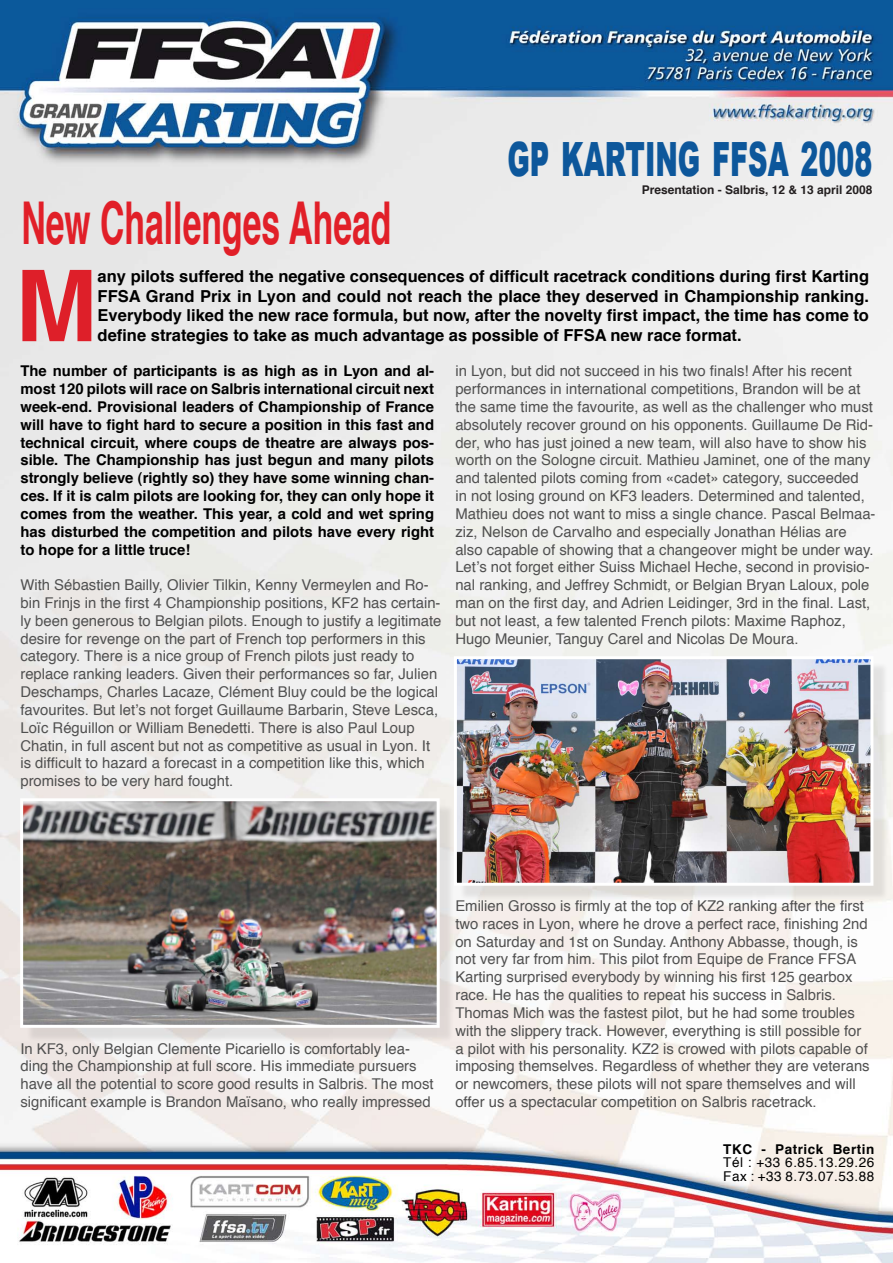
<style>
.page{position:relative;width:893px;height:1263px;background:#fff}
.page>*{position:absolute;margin:0;border:0;box-sizing:border-box;transform-origin:0 0}
.t1{font:700 99px "Helvetica";color:#de1f29}
.t2{font:700 59.1px "Helvetica";color:#e11f28;scale:.57 1}
.t3{font:900 47.25px "Arial";color:#0d579b;scale:.57 1}
.t4{font:700 16.5px/19.8px "Helvetica";color:#000;text-align:justify}
.t5{font:14.85px/17.9px "Helvetica";color:#505050}
.t6{font:700 14.85px/17.9px "Helvetica";color:#000;text-align:justify}
.t7{font:13.5px/13.5px "Helvetica";letter-spacing:.04em;color:#000}
.t8{font:700 13.5px "Helvetica";letter-spacing:.04em;color:#000}
.t9{font:700 12px "Helvetica";color:#231f20}
</style>
<div class="page">
<img style="left:0;top:0;width:893px;height:1263px">
<div style="left:25px;top:803px;width:431px;height:241px;background:#231f20;opacity:.1"></div>
<img style="left:24px;top:802px;width:412px;height:222px">
<div style="left:20px;top:798px;width:420px;height:230px;border:3px solid #fff"></div>
<div style="left:459px;top:661px;width:431px;height:241px;background:#231f20;opacity:.1"></div>
<img style="left:458px;top:660px;width:411px;height:222px">
<div style="left:454px;top:656px;width:419px;height:230px;border:3px solid #fff"></div>
<h3 class="t3" style="left:507px;top:133px;width:642px">GP KARTING FFSA 2008</h3>
<h2 class="t2" style="left:21px;top:169px;width:651px">New Challenges Ahead</h2>
<p class="t9" style="left:642px;top:179px;width:232px">Presentation - Salbris, 12 &amp; 13 april 2008</p>
<h1 class="t1" style="left:15px;top:217px;width:84px">M</h1>
<p class="t4" style="left:98px;top:265px;width:773px">any pilots suffered the negative consequences of difficult racetrack conditions during first Karting FFSA Grand Prix in Lyon and could not reach the place they deserved in Championship ranking.<br>Everybody liked the new race formula, but now, after the novelty first impact, the time has come to define strategies to take as much advantage as possible of FFSA new race format.</p>
<p class="t6" style="left:20px;top:361px;width:415px">The number of participants is as high as in Lyon and al&shy;most 120 pilots will race on Salbris international circuit next week-end. Provisional leaders of Championship of France will have to fight hard to secure a position in this fast and technical circuit, where coups de theatre are always pos&shy;sible. The Championship has just begun and many pilots strongly believe (rightly so) they have some winning chan&shy;ces. If it is calm pilots are looking for, they can only hope it comes from the weather. This year, a cold and wet spring has disturbed the competition and pilots have every right to hope for a little truce!</p>
<p class="t5" style="left:20px;top:576px;width:422px">With Sébastien Bailly, Olivier Tilkin, Kenny Vermeylen and Ro&shy;bin Frinjs in the first 4 Championship positions, KF2 has certain&shy;ly been generous to Belgian pilots. Enough to justify a legitimate desire for revenge on the part of French top performers in this category. There is a nice group of French pilots just ready to replace ranking leaders. Given their performances so far, Julien Deschamps, Charles Lacaze, Clément Bluy could be the logical favourites. But let’s not forget Guillaume Barbarin, Steve Lesca, Loïc Réguillon or William Benedetti. There is also Paul Loup Chatin, in full ascent but not as competitive as usual in Lyon. It is difficult to hazard a forecast in a competition like this, which promises to be very hard fought.</p>
<p class="t5" style="left:455px;top:362px;width:422px">in Lyon, but did not succeed in his two finals! After his recent performances in international competitions, Brandon will be at the same time the favourite, as well as the challenger who must absolutely recover ground on his opponents. Guillaume De Rid&shy;der, who has just joined a new team, will also have to show his worth on the Sologne circuit. Mathieu Jaminet, one of the many and talented pilots coming from «cadet» category, succeeded<br>in not losing ground on KF3 leaders. Determined and talented, Mathieu does not want to miss a single chance. Pascal Belmaa&shy;ziz, Nelson de Carvalho and especially Jonathan Hélias are also capable of showing that a changeover might be under way.<br>Let’s not forget either Suiss Michael Heche, second in provisio&shy;nal ranking, and Jeffrey Schmidt, or Belgian Bryan Laloux, pole man on the first day, and Adrien Leidinger, 3rd in the final. Last, but not least, a few talented French pilots: Maxime Raphoz, Hugo Meunier, Tanguy Carel and Nicolas De Moura.</p>
<p class="t5" style="left:20px;top:1039px;width:415px">In KF3, only Belgian Clemente Picariello is comfortably lea&shy;ding the Championship at full score. His immediate pursuers have all the potential to score good results in Salbris. The most significant example is Brandon Maïsano, who really impressed</p>
<p class="t5" style="left:455px;top:896px;width:416px">Emilien Grosso is firmly at the top of KZ2 ranking after the first two races in Lyon, where he drove a perfect race, finishing 2nd on Saturday and 1st on Sunday. Anthony Abbasse, though, is not very far from him. This pilot from Equipe de France FFSA Karting surprised everybody by winning his first 125 gearbox race. He has the qualities to repeat his success in Salbris.<br>Thomas Mich was the fastest pilot, but he had some troubles with the slippery track. However, everything is still possible for a pilot with his personality. KZ2 is crowed with pilots capable of imposing themselves. Regardless of whether they are veterans or newcomers, these pilots will not spare themselves and will offer us a spectacular competition on Salbris racetrack.</p>
<p class="t8" style="left:723px;top:1137px;width:153px">TKC - Patrick Bertin</p>
<p class="t7" style="left:723px;top:1155px;width:153px">Tél : +33 6.85.13.29.26<br>Fax : +33 8.73.07.53.88</p>
</div>
